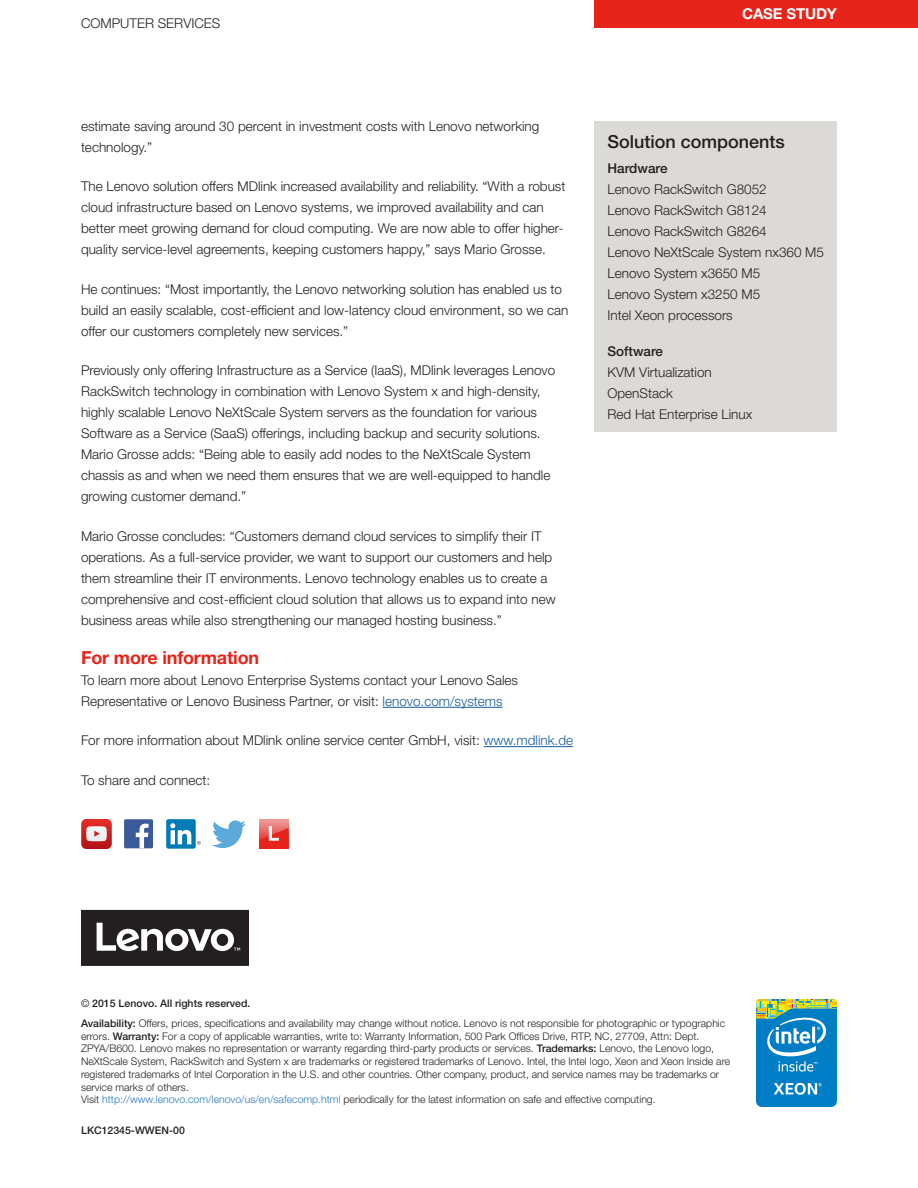
<style>
.page{position:relative;width:918px;height:1188px;background:#fff}
.page>*{position:absolute;margin:0;border:0;box-sizing:border-box;transform-origin:0 0}
.Sidebar_head{font:500 18px "Helvetica Neue LT Std";color:#231f20}
.First_level_head__co{font:700 18px "Helvetica Neue LT Std";letter-spacing:-.01em;color:#e72419}
.t1{font:700 15px "Helvetica Neue LT Std";letter-spacing:-.01em;color:#fff}
.Body{font:300 13.5px/21px "Helvetica Neue LT Std";color:#231f20}
.Body_bullet{font:300 13.5px "Helvetica Neue LT Std";color:#231f20}
.Sidebar_body{font:500 13.5px "Helvetica Neue LT Pro";color:#231f20}
.Legal{font:300 10.5px/12.8px "Helvetica Neue LT Std";color:#231f20}
.Legal-2{font:500 10.5px "Helvetica Neue LT Std";color:#231f20}
.s1{color:#175d9e}
.s2{font-weight:300}
.s3{font-weight:500}
.s4{color:#257abf}
</style>
<div class="page">
<div style="left:594px;top:0;width:324px;height:28px;background:#e72419"></div>
<svg style="left:756px;top:999px;width:81px;height:108px;background:#3596bd"></svg>
<div style="left:594px;top:122px;width:243px;height:310px;background:#dcdad6"></div>
<hr style="left:383px;top:707px;width:120px;height:1px;background:#175d9e">
<hr style="left:484px;top:746px;width:89px;height:1px;background:#175d9e">
<svg style="left:81px;top:910px;width:168px;height:56px;background:#4a4748"></svg>
<div style="left:259px;top:819px;width:29px;height:30px;background:#ee8e8e"></div>
<svg style="left:259px;top:826px;width:29px;height:23px"></svg>
<svg style="left:212px;top:820px;width:34px;height:28px"></svg>
<div style="left:124px;top:819px;width:29px;height:29px;background:#3b5a9a;border-radius:2px"></div>
<svg style="left:136px;top:824px;width:13px;height:24px"></svg>
<img style="left:81px;top:819px;width:31px;height:30px">
<svg style="left:197px;top:841px;width:4px;height:4px"></svg>
<div style="left:166px;top:819px;width:30px;height:30px;background:#007bb6;border-radius:2px"></div>
<svg style="left:170px;top:823px;width:21px;height:21px"></svg>
<p class="Body" style="left:81px;top:12px;width:141px">COMPUTER SERVICES</p>
<p class="t1" style="left:742px;top:4px;width:96px">CASE STUDY</p>
<p class="Body" style="left:81px;top:116px;width:460px">estimate saving around 30 percent in investment costs with Lenovo networking technology.”</p>
<p class="Body" style="left:81px;top:176px;width:486px">The Lenovo solution offers MDlink increased availability and reliability. “With a robust cloud infrastructure based on Lenovo systems, we improved availability and can better meet growing demand for cloud computing. We are now able to offer higher&shy;quality service-level agreements, keeping customers happy,” says Mario Grosse.</p>
<p class="Body" style="left:81px;top:278px;width:489px">He continues: “Most importantly, the Lenovo networking solution has enabled us to build an easily scalable, cost-efficient and low-latency cloud environment, so we can offer our customers completely new services.”</p>
<p class="Body" style="left:81px;top:360px;width:476px">Previously only offering Infrastructure as a Service (IaaS), MDlink leverages Lenovo RackSwitch technology in combination with Lenovo System x and high-density, highly scalable Lenovo NeXtScale System servers as the foundation for various Software as a Service (SaaS) offerings, including backup and security solutions.<br>Mario Grosse adds: “Being able to easily add nodes to the NeXtScale System chassis as and when we need them ensures that we are well-equipped to handle growing customer demand.”</p>
<p class="Body" style="left:81px;top:525px;width:476px">Mario Grosse concludes: “Customers demand cloud services to simplify their IT operations. As a full-service provider, we want to support our customers and help them streamline their IT environments. Lenovo technology enables us to create a comprehensive and cost-efficient cloud solution that allows us to expand into new business areas while also strengthening our managed hosting business.”</p>
<p class="First_level_head__co" style="left:81px;top:646px;width:180px">For more information</p>
<p class="Body" style="left:81px;top:669px;width:439px">To learn more about Lenovo Enterprise Systems contact your Lenovo Sales<br>Representative or Lenovo Business Partner, or visit: <span class="s1">lenovo.com/systems</span></p>
<p class="Body" style="left:81px;top:730px;width:494px">For more information about MDlink online service center GmbH, visit: <span class="s1">www.mdlink.de</span></p>
<p class="Body" style="left:81px;top:769px;width:131px">To share and connect:</p>
<p class="Sidebar_head" style="left:608px;top:131px;width:179px">Solution components</p>
<p class="Sidebar_body" style="left:608px;top:160px;width:62px">Hardware</p>
<p class="Body_bullet" style="left:608px;top:181px;width:161px">Lenovo RackSwitch G8052</p>
<p class="Body_bullet" style="left:608px;top:202px;width:161px">Lenovo RackSwitch G8124</p>
<p class="Body_bullet" style="left:608px;top:223px;width:161px">Lenovo RackSwitch G8264</p>
<p class="Body_bullet" style="left:608px;top:244px;width:218px">Lenovo NeXtScale System nx360 M5</p>
<p class="Body_bullet" style="left:608px;top:265px;width:154px">Lenovo System x3650 M5</p>
<p class="Body_bullet" style="left:608px;top:286px;width:154px">Lenovo System x3250 M5</p>
<p class="Body_bullet" style="left:608px;top:307px;width:127px">Intel Xeon processors</p>
<p class="Sidebar_body" style="left:608px;top:343px;width:57px">Software</p>
<p class="Body_bullet" style="left:608px;top:364px;width:106px">KVM Virtualization</p>
<p class="Body_bullet" style="left:608px;top:385px;width:67px">OpenStack</p>
<p class="Body_bullet" style="left:608px;top:406px;width:146px">Red Hat Enterprise Linux</p>
<p class="Legal-2" style="left:81px;top:997px;width:171px"><span class="s2">©</span> 2015 Lenovo. All rights reserved.</p>
<p class="Legal" style="left:81px;top:1017px;width:651px"><span class="s3">Availability:</span> Offers, prices, specifications and availability may change without notice. Lenovo is not responsible for photographic or typographic errors. <span class="s3">Warranty:</span> For a copy of applicable warranties, write to: Warranty Information, 500 Park Offices Drive, RTP, NC, 27709, Attn: Dept.<br>ZPYA/B600. Lenovo makes no representation or warranty regarding third-party products or services. <span class="s3">Trademarks:</span> Lenovo, the Lenovo logo, NeXtScale System, RackSwitch and System x are trademarks or registered trademarks of Lenovo. Intel, the Intel logo, Xeon and Xeon Inside are registered trademarks of Intel Corporation in the U.S. and other countries. Other company, product, and service names may be trademarks or service marks of others.<br>Visit <span class="s4">http://www.lenovo.com/lenovo/us/en/safecomp.html</span> periodically for the latest information on safe and effective computing.</p>
<p class="Legal-2" style="left:81px;top:1124px;width:105px">LKC12345-WWEN-00</p>
</div>
